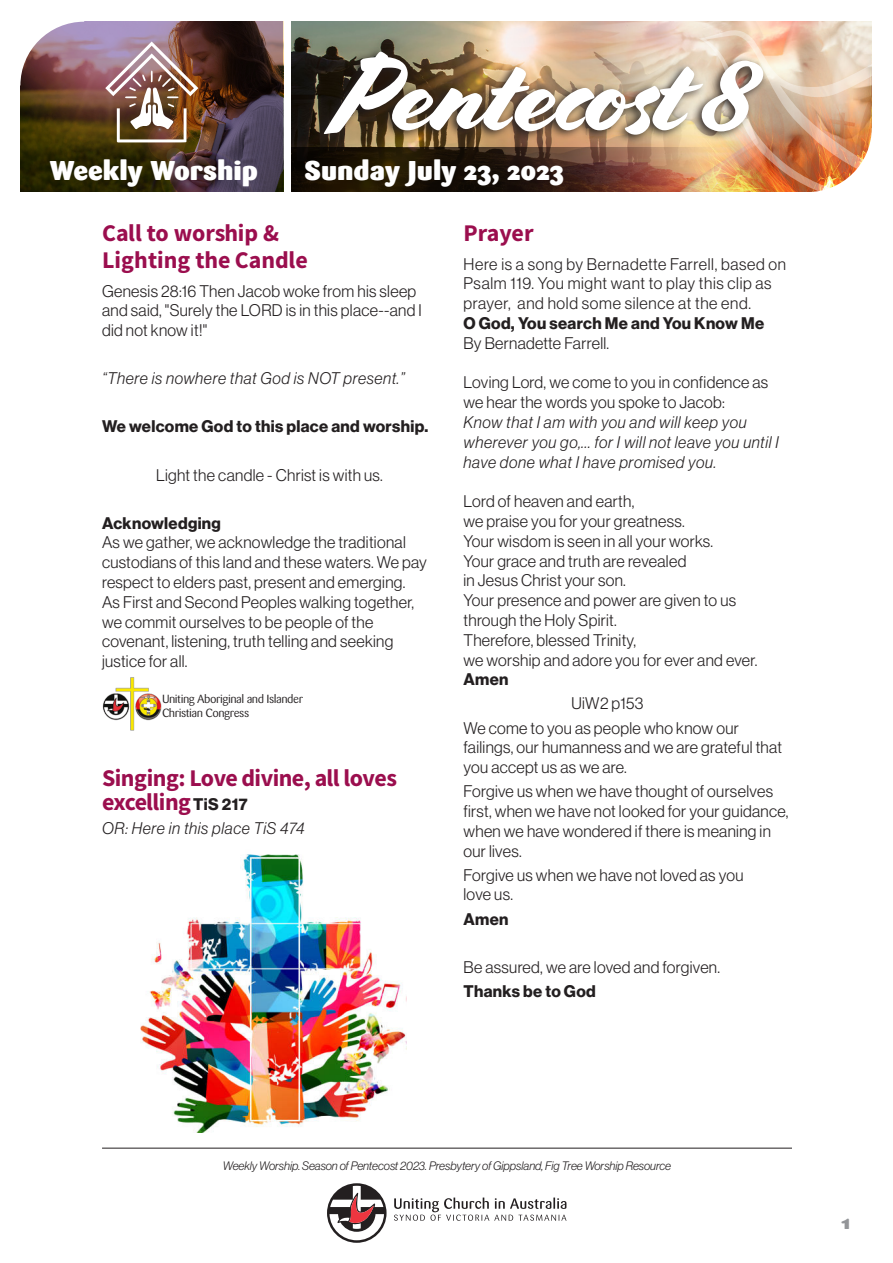
<style>
.page{position:relative;width:893px;height:1263px;background:#fff}
.page>*{position:absolute;margin:0;border:0;box-sizing:border-box;transform-origin:0 0}
.t1{font:108px "Cortado";letter-spacing:-.01em;color:#fff}
.t2{font:900 27px "Sari";color:#fff}
.Heading{font:24px/24px "Source Sans Variable";letter-spacing:-.02em;color:#9b0e4e}
.Heading-2{font:24px/27px "Source Sans Variable";color:#9b0e4e}
.t3{font:900 19.5px "Sari";color:#939598}
.Heading-3{font:16.5px/19.8px "N Haas Grotesk DS Pro 45 Lt";letter-spacing:.02em;color:#231f20}
.Heading-4{font:16.5px/19.8px "N Haas Grotesk DS Pro 46 Lt It";letter-spacing:.04em;color:#231f20}
.Heading-5{font:16.5px/19.8px "N Haas Grotesk DS Pro 45 Lt";letter-spacing:.04em;color:#231f20}
.Heading-6{font:16.5px "N Haas Grotesk DS Pro 75 Bd";letter-spacing:.02em;color:#231f20}
.t4{font:12px "N Haas Grotesk DS Pro 46 Lt It";color:#231f20}
.t5{font:11.7px/14.4px "Sari";letter-spacing:-.04em;color:#231f20}
.s1{font-family:"N Haas Grotesk DS Pro 75 Bd";font-size:16.5px;color:#231f20}
.s2{font-family:"N Haas Grotesk DS Pro 75 Bd"}
</style>
<div class="page">
<svg style="left:394px;top:1197px;width:172px;height:24px"></svg>
<svg style="left:327px;top:1183px;width:60px;height:60px"></svg>
<hr style="left:102px;top:1148px;width:690px;height:1px;background:#231f20">
<img style="left:292px;top:21px;width:407px;height:127px">
<img style="left:20px;top:21px;width:263px;height:171px">
<img style="left:105px;top:42px;width:93px;height:100px">
<svg style="left:20px;top:21px;width:64px;height:64px"></svg>
<svg style="left:292px;top:148px;width:407px;height:44px;background:#442b1c"></svg>
<div style="left:313px;top:46px;width:455px;height:99px;background:#231f20;opacity:.91"></div>
<img style="left:699px;top:21px;width:173px;height:171px">
<img style="left:140px;top:854px;width:267px;height:278px">
<img style="left:102px;top:677px;width:60px;height:54px">
<h1 class="t1" style="left:333px;top:31px;width:420px">Pentecost 8</h1>
<h2 class="t2" style="left:50px;top:154px;width:210px">Weekly Worship</h2>
<h2 class="t2" style="left:304px;top:154px;width:261px">Sunday July 23, 2023</h2>
<p class="Heading-2" style="left:102px;top:220px;width:207px">Call to worship &amp;<br>Lighting the Candle</p>
<p class="Heading-3" style="left:102px;top:281px;width:321px">Genesis 28:16 Then Jacob woke from his sleep and said, "Surely the LORD is in this place--and I did not know it!"</p>
<p class="Heading-4" style="left:102px;top:369px;width:304px">“There is nowhere that God is NOT present.”</p>
<p class="Heading-6" style="left:102px;top:417px;width:328px">We welcome God to this place and worship.</p>
<p class="Heading-3" style="left:156px;top:465px;width:228px">Light the candle - Christ is with us.</p>
<p class="Heading-6" style="left:102px;top:513px;width:120px">Acknowledging</p>
<p class="Heading-3" style="left:102px;top:533px;width:326px">As we gather, we acknowledge the traditional custodians of this land and these waters. We pay respect to elders past, present and emerging.<br>As First and Second Peoples walking together, we commit ourselves to be people of the covenant, listening, truth telling and seeking justice for all.</p>
<p class="t5" style="left:162px;top:692px;width:143px">Uniting Aboriginal and Islander<br>Christian Congress</p>
<p class="Heading" style="left:102px;top:767px;width:296px">Singing: Love divine, all loves excelling <span class="s1">TiS 217</span></p>
<p class="Heading-4" style="left:102px;top:819px;width:204px">OR: Here in this place TiS 474</p>
<p class="Heading" style="left:463px;top:221px;width:72px">Prayer</p>
<p class="Heading-5" style="left:463px;top:254px;width:324px">Here is a song by Bernadette Farrell, based on Psalm 119. You might want to play this clip as prayer, and hold some silence at the end.<br><span class="s2">O God, You search Me and You Know Me </span>By Bernadette Farrell.</p>
<p class="Heading-3" style="left:463px;top:373px;width:306px">Loving Lord, we come to you in confidence as we hear the words you spoke to Jacob:</p>
<p class="Heading-4" style="left:463px;top:412px;width:317px">Know that I am with you and will keep you wherever you go,... for I will not leave you until I have done what I have promised you.</p>
<p class="Heading-3" style="left:463px;top:491px;width:172px">Lord of heaven and earth,</p>
<p class="Heading-3" style="left:463px;top:511px;width:223px">we praise you for your greatness.</p>
<p class="Heading-3" style="left:463px;top:531px;width:251px">Your wisdom is seen in all your works.</p>
<p class="Heading-3" style="left:463px;top:551px;width:224px">Your grace and truth are revealed</p>
<p class="Heading-3" style="left:463px;top:571px;width:164px">in Jesus Christ your son.</p>
<p class="Heading-3" style="left:463px;top:590px;width:274px">Your presence and power are given to us through the Holy Spirit.</p>
<p class="Heading-3" style="left:463px;top:630px;width:174px">Therefore, blessed Trinity,</p>
<p class="Heading-3" style="left:463px;top:650px;width:295px">we worship and adore you for ever and ever.</p>
<p class="Heading-6" style="left:463px;top:670px;width:47px">Amen</p>
<p class="Heading-3" style="left:571px;top:694px;width:74px">UiW2 p153</p>
<p class="Heading-3" style="left:463px;top:718px;width:320px">We come to you as people who know our failings, our humanness and we are grateful that you accept us as we are.</p>
<p class="Heading-3" style="left:463px;top:781px;width:327px">Forgive us when we have thought of ourselves first, when we have not looked for your guidance, when we have wondered if there is meaning in our lives.</p>
<p class="Heading-3" style="left:463px;top:865px;width:282px">Forgive us when we have not loved as you love us.</p>
<p class="Heading-6" style="left:463px;top:909px;width:47px">Amen</p>
<p class="Heading-3" style="left:463px;top:957px;width:258px">Be assured, we are loved and forgiven.</p>
<p class="Heading-6" style="left:463px;top:981px;width:134px">Thanks be to God</p>
<p class="t4" style="left:223px;top:1159px;width:450px">Weekly Worship. Season of Pentecost 2023. Presbytery of Gippsland, Fig Tree Worship Resource</p>
<p class="t3" style="left:842px;top:1210px;width:10px">1</p>
</div>
